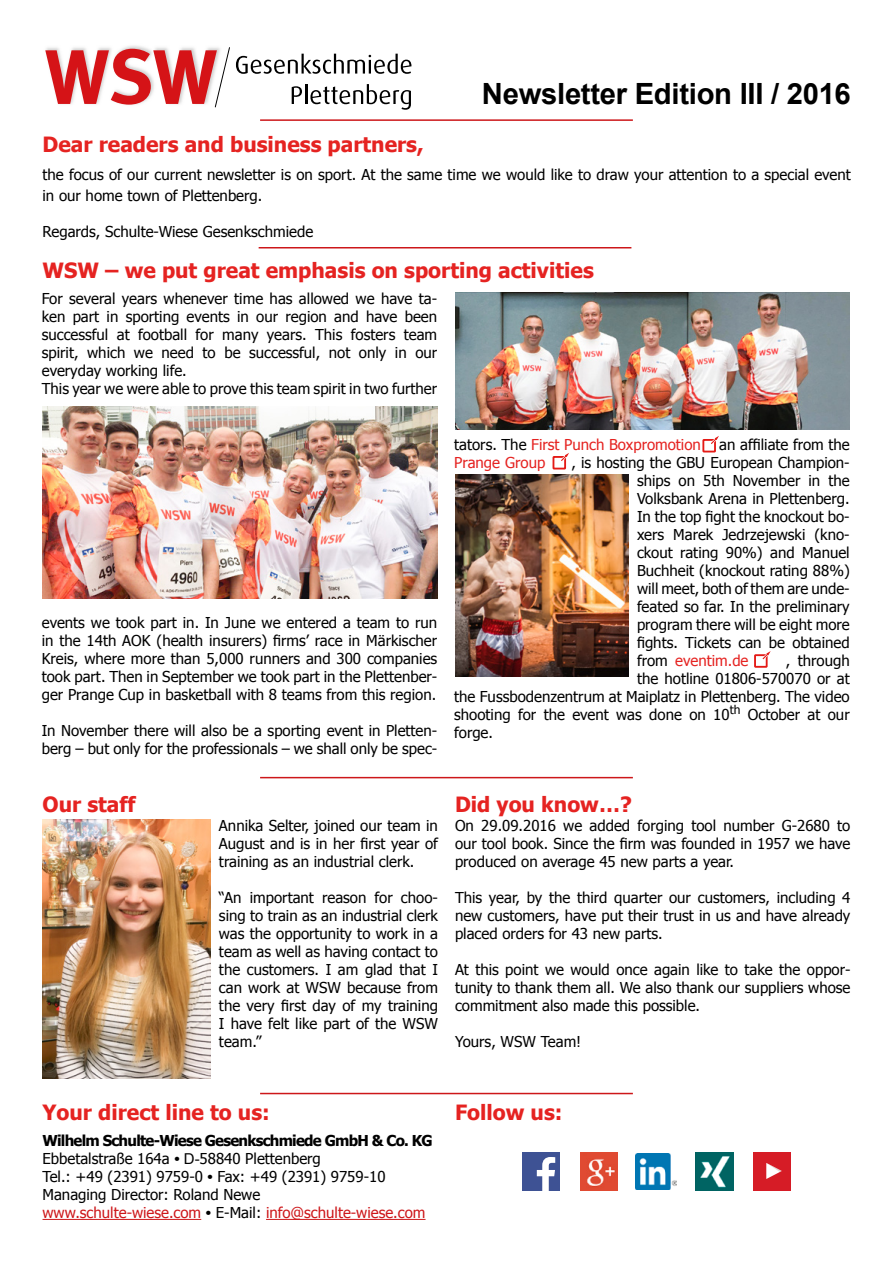
<style>
.page{position:relative;width:893px;height:1263px;background:#fff}
.page>*{position:absolute;margin:0;border:0;box-sizing:border-box;transform-origin:0 0}
.t1{font:700 29.25px "Arial";letter-spacing:-.01em;color:#000}
.t2{font:700 21px "Tahoma";color:#e52321}
.t3{font:15px/18px "Tahoma";color:#000;text-align:justify}
.t4{font:15px/18px "Tahoma";color:#e52321}
.s1{color:#000}
.s2{color:#e52321}
.s3{font-weight:700}
.s4{font-family:"Arial";font-weight:700}
.s5{font-family:"Arial"}
.s6{color:#cd171a}
</style>
<div class="page">
<hr style="left:259px;top:247px;width:372px;height:1px;background:#cd171a">
<hr style="left:260px;top:777px;width:373px;height:1px;background:#cd171a">
<img style="left:43px;top:819px;width:167px;height:260px">
<hr style="left:260px;top:1093px;width:373px;height:1px;background:#cd171a">
<hr style="left:43px;top:1219px;width:158px;height:1px;background:#cd171a">
<hr style="left:266px;top:1219px;width:160px;height:1px;background:#cd171a">
<svg style="left:753px;top:1153px;width:38px;height:37px"></svg>
<svg style="left:522px;top:1153px;width:38px;height:37px"></svg>
<img style="left:580px;top:1153px;width:37px;height:37px">
<hr style="left:260px;top:119px;width:373px;height:2px;background:#cd171a">
<svg style="left:236px;top:54px;width:176px;height:20px"></svg>
<svg style="left:292px;top:86px;width:10px;height:18px"></svg>
<hr style="left:305px;top:84px;width:2px;height:20px;background:#000">
<svg style="left:310px;top:84px;width:101px;height:26px"></svg>
<svg style="left:45px;top:47px;width:185px;height:60px"></svg>
<img style="left:43px;top:406px;width:395px;height:193px">
<div style="left:702px;top:439px;width:14px;height:13px;border:2px solid #e41a16"></div>
<svg style="left:710px;top:436px;width:9px;height:9px"></svg>
<div style="left:552px;top:456px;width:14px;height:13px;border:2px solid #e41a16"></div>
<svg style="left:560px;top:453px;width:9px;height:9px"></svg>
<img style="left:635px;top:1154px;width:42px;height:35px">
<img style="left:696px;top:1153px;width:37px;height:37px">
<img style="left:455px;top:292px;width:395px;height:138px">
<img style="left:455px;top:475px;width:173px;height:201px">
<div style="left:754px;top:654px;width:14px;height:14px;border:2px solid #e41a16"></div>
<svg style="left:761px;top:651px;width:10px;height:9px"></svg>
<h2 class="t2" style="left:43px;top:130px;width:383px">Dear readers and business partners,</h2>
<h1 class="t1" style="left:482px;top:74px;width:370px">Newsletter Edition III / 2016</h1>
<p class="t3" style="left:43px;top:164px;width:810px;line-height:21px">the focus of our current newsletter is on sport. At the same time we would like to draw your attention to a special event in our home town of Plettenberg.</p>
<p class="t3" style="left:43px;top:222px;width:272px">Regards, Schulte-Wiese Gesenkschmiede</p>
<h2 class="t2" style="left:43px;top:256px;width:553px">WSW – we put great emphasis on sporting activities</h2>
<p class="t3" style="left:42px;top:288px;width:397px;text-align:left">For several years whenever time has allowed we have ta&shy;ken part in sporting events in our region and have been successful at football for many years. This fosters team spirit, which we need to be successful, not only in our everyday working life.<br>This year we were able to prove this team spirit in two further</p>
<p class="t3" style="left:42px;top:612px;width:397px">events we took part in. In June we entered a team to run in the 14th AOK (health insurers) firms’ race in Märkischer Kreis, where more than 5,000 runners and 300 companies took part. Then in September we took part in the Plettenber&shy;ger Prange Cup in basketball with 8 teams from this region.</p>
<p class="t3" style="left:42px;top:720px;width:397px">In November there will also be a sporting event in Pletten&shy;berg – but only for the professionals – we shall only be spec-</p>
<h2 class="t2" style="left:43px;top:789px;width:95px">Our staff</h2>
<p class="t3" style="left:219px;top:816px;width:220px">Annika Selter, joined our team in August and is in her first year of training as an industrial clerk.</p>
<p class="t3" style="left:219px;top:888px;width:221px">“An important reason for choo&shy;sing to train as an industrial clerk was the opportunity to work in a team as well as having contact to the customers. I am glad that I can work at WSW because from the very first day of my training I have felt like part of the WSW team.”</p>
<p class="t4" style="left:454px;top:435px;width:397px"><span class="s1">tators. The</span> First Punch Boxpromotion <span class="s1">an affiliate from the<br></span>Prange Group</p>
<p class="t3" style="left:637px;top:453px;width:214px;text-indent:-66px">, is hosting the GBU European Champion&shy;ships on 5th November in the Volksbank Arena in Plettenberg.<br>In the top fight the knockout bo&shy;xers Marek Jedrzejewski (kno&shy;ckout rating 90%) and Manuel Buchheit (knockout rating 88%) will meet, both of them are unde&shy;feated so far. In the preliminary program there will be eight more fights. Tickets can be obtained from <span class="s2">eventim.de</span></p>
<p class="t3" style="left:786px;top:651px;width:65px">, through</p>
<p class="t3" style="left:637px;top:669px;width:214px">the hotline 01806-570070 or at</p>
<p class="t3" style="left:454px;top:687px;width:397px">the Fussbodenzentrum at Maiplatz in Plettenberg. The video</p>
<p class="t3" style="left:454px;top:705px;width:397px">shooting for the event was done on 10<sup>th</sup> October at our</p>
<p class="t3" style="left:454px;top:723px;width:40px">forge.</p>
<h2 class="t2" style="left:455px;top:789px;width:178px">Did you know…?</h2>
<p class="t3" style="left:455px;top:816px;width:397px">On 29.09.2016 we added forging tool number G-2680 to our tool book. Since the firm was founded in 1957 we have produced on average 45 new parts a year.</p>
<p class="t3" style="left:455px;top:888px;width:397px">This year, by the third quarter our customers, including 4 new customers, have put their trust in us and have already placed orders for 43 new parts.</p>
<p class="t3" style="left:455px;top:960px;width:397px">At this point we would once again like to take the oppor&shy;tunity to thank them all. We also thank our suppliers whose commitment also made this possible.</p>
<p class="t3" style="left:455px;top:1032px;width:128px">Yours, WSW Team!</p>
<h2 class="t2" style="left:43px;top:1097px;width:229px">Your direct line to us:</h2>
<h2 class="t2" style="left:455px;top:1097px;width:109px">Follow us:</h2>
<p class="t3" style="left:43px;top:1131px;width:392px;text-align:left"><span class="s3">Wilhelm Schulte-Wiese Gesenkschmiede GmbH &amp; Co. KG </span>Ebbetalstraße 164a <span class="s4">•</span> <span class="s5">D-</span>58840 Plettenberg<br>Tel.: +49 (2391) 9759-0 <span class="s4">•</span> Fax: +49 (2391) 9759-10<br>Managing Director: Roland Newe<br><span class="s6">www.schulte-wiese.com</span> <span class="s4">•</span> E-Mail: <span class="s6">info@schulte-wiese.com</span></p>
</div>
